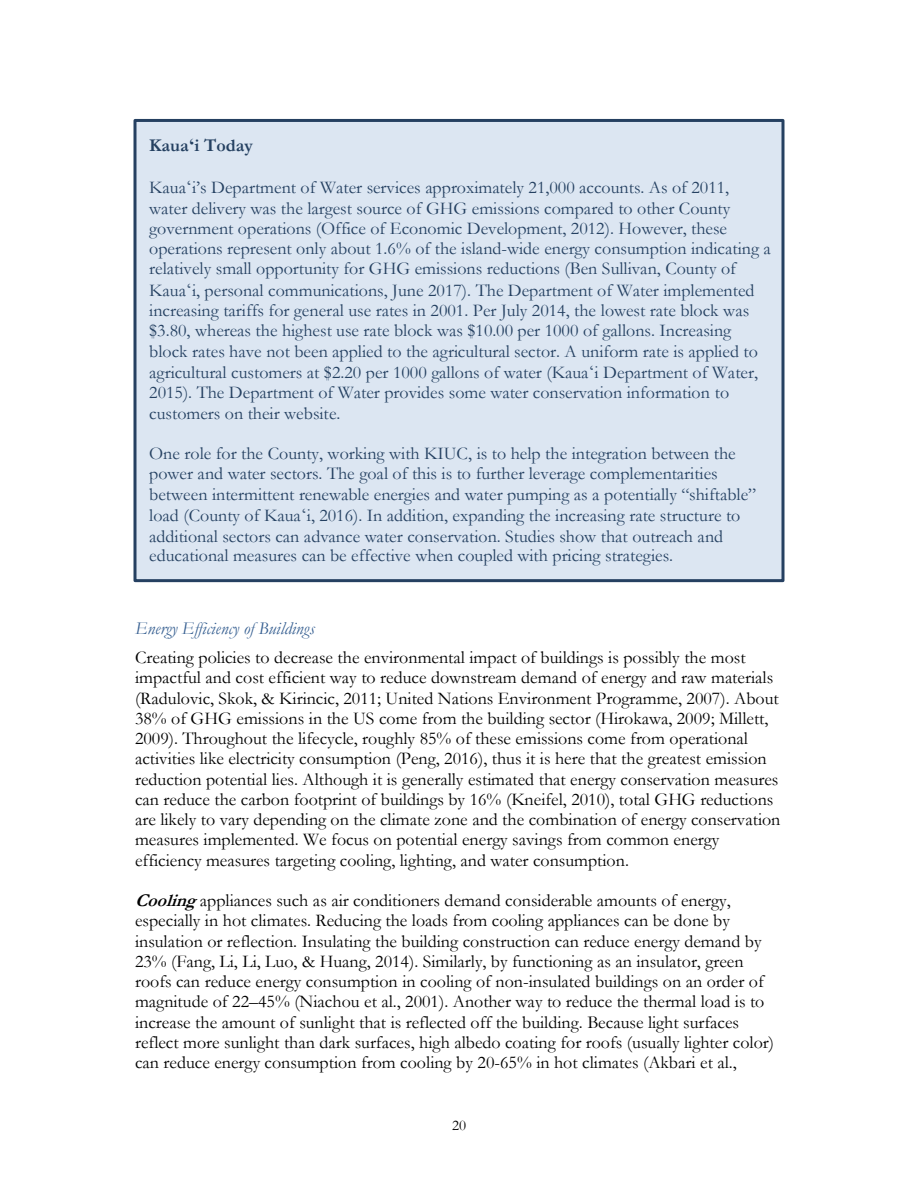
<style>
.page{position:relative;width:918px;height:1188px;background:#fff}
.page>*{position:absolute;margin:0;border:0;box-sizing:border-box;transform-origin:0 0}
.t1{font:18px/20.2px "Garamond";color:#000}
.t2{font:18px/20.5px "Garamond";color:#244061}
.t3{font:italic 18px "Garamond";color:#365f91}
.t4{font:700 18px "Garamond";color:#244061}
.t5{font:15px "Garamond";color:#000}
.s1{font-family:"Times New Roman"}
.s2{font-weight:700;font-style:italic}
</style>
<div class="page">
<div style="left:135px;top:120px;width:648px;height:461px;background:#dce6f2"></div>
<div style="left:134px;top:119px;width:650px;height:463px;border:3px solid #254061"></div>
<p class="t4" style="left:149px;top:136px;width:105px">Kaua<span class="s1">ʻ</span>i Today</p>
<p class="t2" style="left:149px;top:178px;width:623px">Kaua<span class="s1">ʻ</span>i’s Department of Water services approximately 21,000 accounts. As of 2011, water delivery was the largest source of GHG emissions compared to other County government operations (Office of Economic Development, 2012). However, these operations represent only about 1.6% of the island-wide energy consumption indicating a relatively small opportunity for GHG emissions reductions (Ben Sullivan, County of Kaua<span class="s1">ʻ</span>i, personal communications, June 2017). The Department of Water implemented increasing tariffs for general use rates in 2001. Per July 2014, the lowest rate block was $3.80, whereas the highest use rate block was $10.00 per 1000 of gallons. Increasing block rates have not been applied to the agricultural sector. A uniform rate is applied to agricultural customers at $2.20 per 1000 gallons of water (Kaua<span class="s1">ʻ</span>i Department of Water, 2015). The Department of Water provides some water conservation information to customers on their website.</p>
<p class="t2" style="left:149px;top:444px;width:609px">One role for the County, working with KIUC, is to help the integration between the power and water sectors. The goal of this is to further leverage complementarities between intermittent renewable energies and water pumping as a potentially “shiftable” load (County of Kaua<span class="s1">ʻ</span>i, 2016). In addition, expanding the increasing rate structure to additional sectors can advance water conservation. Studies show that outreach and educational measures can be effective when coupled with pricing strategies.</p>
<p class="t3" style="left:135px;top:618px;width:181px">Energy Efficiency of Buildings</p>
<p class="t1" style="left:135px;top:648px;width:647px">Creating policies to decrease the environmental impact of buildings is possibly the most impactful and cost efficient way to reduce downstream demand of energy and raw materials (Radulovic, Skok, &amp; Kirincic, 2011; United Nations Environment Programme, 2007). About 38% of GHG emissions in the US come from the building sector (Hirokawa, 2009; Millett, 2009). Throughout the lifecycle, roughly 85% of these emissions come from operational activities like electricity consumption (Peng, 2016), thus it is here that the greatest emission reduction potential lies. Although it is generally estimated that energy conservation measures can reduce the carbon footprint of buildings by 16% (Kneifel, 2010), total GHG reductions are likely to vary depending on the climate zone and the combination of energy conservation measures implemented. We focus on potential energy savings from common energy efficiency measures targeting cooling, lighting, and water consumption.</p>
<p class="t1" style="left:135px;top:891px;width:641px"><span class="s2">Cooling</span>appliances such as air conditioners demand considerable amounts of energy, especially in hot climates. Reducing the loads from cooling appliances can be done by insulation or reflection. Insulating the building construction can reduce energy demand by 23% (Fang, Li, Li, Luo, &amp; Huang, 2014). Similarly, by functioning as an insulator, green roofs can reduce energy consumption in cooling of non-insulated buildings on an order of magnitude of 22–45% (Niachou et al., 2001). Another way to reduce the thermal load is to increase the amount of sunlight that is reflected off the building. Because light surfaces reflect more sunlight than dark surfaces, high albedo coating for roofs (usually lighter color) can reduce energy consumption from cooling by 20-65% in hot climates (Akbari et al.,</p>
<p class="t5" style="left:452px;top:1117px;width:16px">20</p>
</div>
